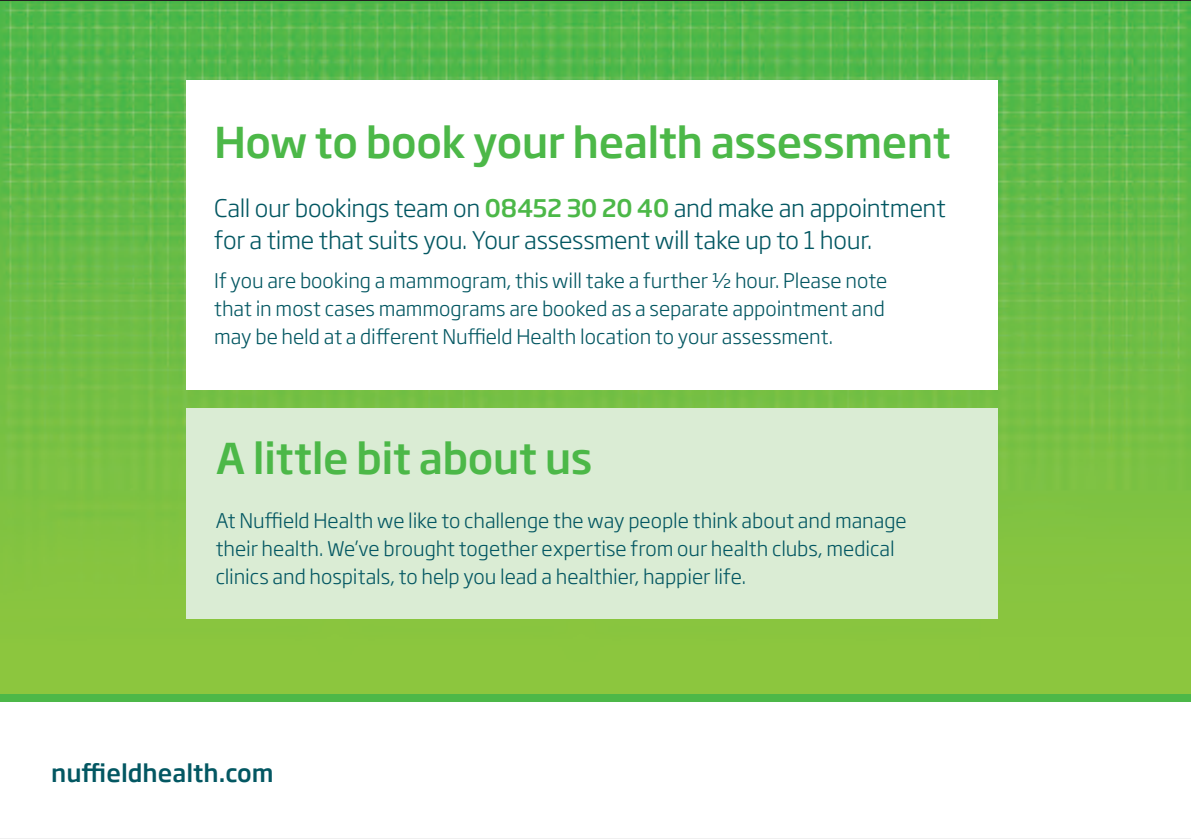
<style>
.page{position:relative;width:1191px;height:839px;background:#fff}
.page>*{position:absolute;margin:0;border:0;box-sizing:border-box;transform-origin:0 0}
.t1{font:500 42px "Soho Gothic Pro";letter-spacing:-.01em;color:#4cb848}
.t2{font:300 24px/32px "Soho Gothic Pro";letter-spacing:-.01em;color:#035762}
.t3{font:500 24px "Soho Gothic Pro";color:#035762}
.t4{font:300 20px/28px "Soho Gothic Pro";color:#035762}
.s1{font-weight:500;color:#4cb848}
</style>
<div class="page">
<img style="left:0;top:1px;width:1191px;height:693px">
<div style="left:0;top:694px;width:1191px;height:8px;background:#4cb848"></div>
<div style="left:186px;top:407px;width:812px;height:211px;background:#daecd4"></div>
<div style="left:186px;top:80px;width:812px;height:309px;background:#fff"></div>
<hr style="left:0;top:0;width:1191px;height:1px;background:#231f20">
<hr style="left:0;top:838px;width:1191px;height:1px;background:#231f20">
<p class="t1" style="left:214px;top:109px;width:738px">How to book your health assessment</p>
<p class="t2" style="left:214px;top:190px;width:733px">Call our bookings team on <span class="s1">08452 30 20 40</span> and make an appointment for a time that suits you. Your assessment will take up to 1 hour.</p>
<p class="t4" style="left:214px;top:265px;width:674px;text-align:justify">If you are booking a mammogram, this will take a further ½ hour. Please note that in most cases mammograms are booked as a separate appointment and may be held at a different Nuffield Health location to your assessment.</p>
<p class="t1" style="left:216px;top:425px;width:378px">A little bit about us</p>
<p class="t4" style="left:216px;top:506px;width:692px">At Nuffield Health we like to challenge the way people think about and manage their health. We’ve brought together expertise from our health clubs, medical clinics and hospitals, to help you lead a healthier, happier life.</p>
<p class="t3" style="left:51px;top:754px;width:224px">nuffieldhealth.com</p>
</div>
